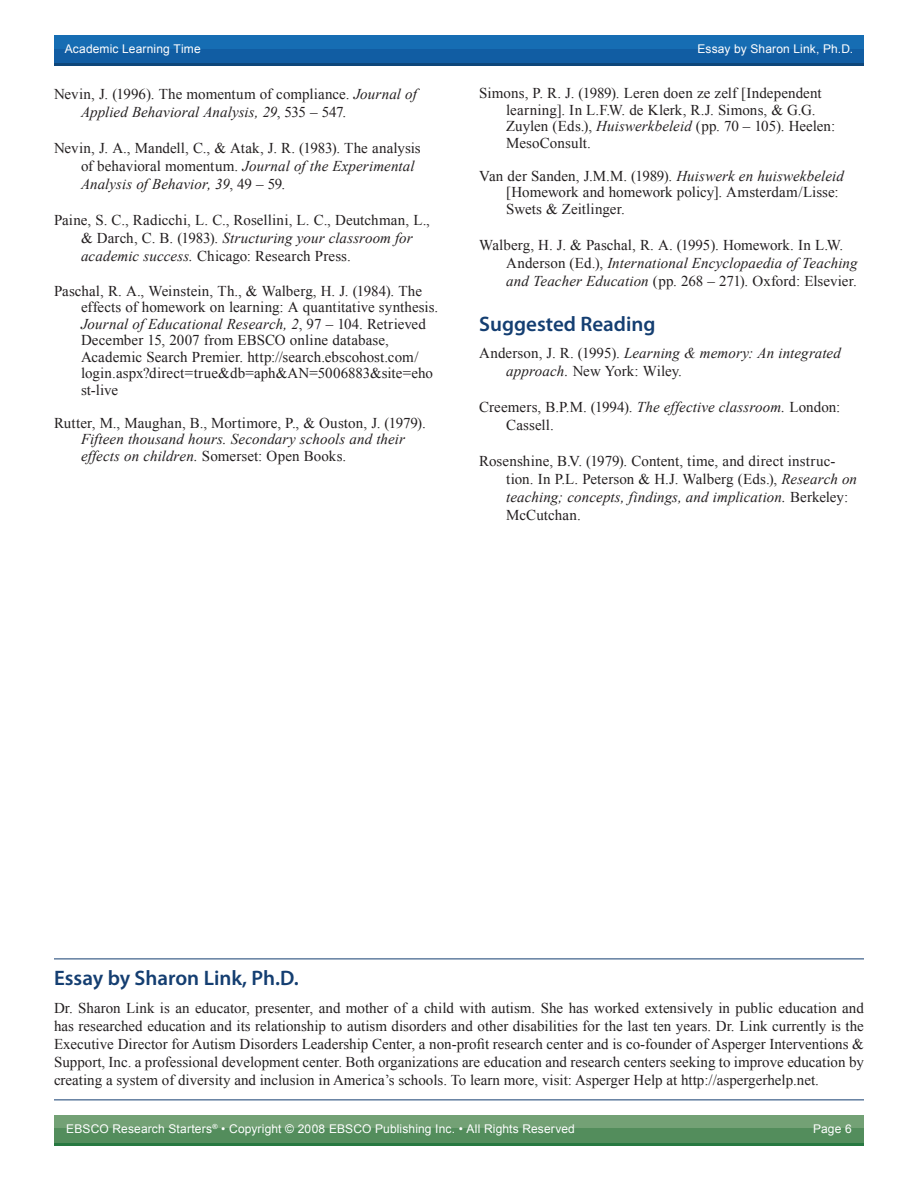
<style>
.page{position:relative;width:918px;height:1188px;background:#fff}
.page>*{position:absolute;margin:0;border:0;box-sizing:border-box;transform-origin:0 0}
.Body_Text{font:600 21px "Myriad Pro";color:#143e71}
.Body_Text_Header{font:600 21px "Myriad Pro";color:#143e71}
.Bibliography_Body_Te{font:15px/16.5px "Times New Roman";letter-spacing:.005em;color:#231f20}
.Body_Text-2{font:15px/18px "Times New Roman";color:#231f20;text-align:justify}
.Bibliography_Body_Te-2{font:italic 15px/18px "Times New Roman";letter-spacing:.005em;color:#231f20}
.t1{font:12px "Arial";letter-spacing:.01em;color:#fff}
.s1{font-style:italic}
.s2{font-style:normal}
</style>
<div class="page">
<div style="left:54px;top:36px;width:810px;height:14px;background:#166db3"></div>
<div style="left:54px;top:49px;width:810px;height:14px;background:#115da3"></div>
<hr style="left:54px;top:63px;width:810px;height:3px;background:#0d467a">
<div style="left:54px;top:1115px;width:810px;height:15px;background:#73a175"></div>
<div style="left:54px;top:1129px;width:810px;height:14px;background:#538d5c"></div>
<hr style="left:54px;top:1143px;width:810px;height:3px;background:#277941">
<hr style="left:54px;top:959px;width:810px;height:1px;background:#143e71">
<hr style="left:54px;top:1100px;width:810px;height:1px;background:#143e71">
<p class="t1" style="left:65px;top:41px;width:137px">Academic Learning Time</p>
<p class="t1" style="left:697px;top:41px;width:157px">Essay by Sharon Link, Ph.D.</p>
<p class="Bibliography_Body_Te" style="left:81px;top:85px;width:337px;line-height:18px;text-indent:-27px">Nevin, J. (1996). The momentum of compliance. <span class="s1">Journal of<br>Applied Behavioral Analysis, 29</span>, 535 – 547.</p>
<p class="Bibliography_Body_Te" style="left:81px;top:139px;width:341px;line-height:18px;text-indent:-27px">Nevin, J. A., Mandell, C., &amp; Atak, J. R. (1983). The analysis of behavioral momentum. <span class="s1">Journal of the Experimental<br>Analysis of Behavior, 39</span>, 49 – 59.</p>
<p class="Bibliography_Body_Te" style="left:81px;top:211px;width:351px;line-height:18px;text-indent:-27px">Paine, S. C., Radicchi, L. C., Rosellini, L. C., Deutchman, L., &amp; Darch, C. B. (1983). <span class="s1">Structuring your classroom for academic success.</span> Chicago: Research Press.</p>
<p class="Bibliography_Body_Te" style="left:81px;top:282px;width:359px;text-indent:-27px">Paschal, R. A., Weinstein, Th., &amp; Walberg, H. J. (1984). The effects of homework on learning: A quantitative synthesis.<br><span class="s1">Journal of Educational Research, 2</span>, 97 – 104. Retrieved December 15, 2007 from EBSCO online database, Academic Search Premier. http://search.ebscohost.com/ login.aspx?direct=true&amp;db=aph&amp;AN=5006883&amp;site=eho st-live</p>
<p class="Bibliography_Body_Te" style="left:81px;top:414px;width:346px;text-indent:-27px">Rutter, M., Maughan, B., Mortimore, P., &amp; Ouston, J. (1979).<br><span class="s1">Fifteen thousand hours. Secondary schools and their effects on children.</span> Somerset: Open Books.</p>
<p class="Bibliography_Body_Te" style="left:506px;top:85px;width:331px;text-indent:-27px">Simons, P. R. J. (1989). Leren doen ze zelf [Independent learning]. In L.F.W. de Klerk, R.J. Simons, &amp; G.G.<br>Zuylen (Eds.), <span class="s1">Huiswerkbeleid</span> (pp. 70 – 105). Heelen:<br>MesoConsult.</p>
<p class="Bibliography_Body_Te" style="left:506px;top:167px;width:339px;text-indent:-27px">Van der Sanden, J.M.M. (1989). <span class="s1">Huiswerk en huiswekbeleid </span>[Homework and homework policy]. Amsterdam/Lisse:<br>Swets &amp; Zeitlinger.</p>
<p class="Bibliography_Body_Te" style="left:506px;top:235px;width:353px;line-height:18px;text-indent:-27px">Walberg, H. J. &amp; Paschal, R. A. (1995). Homework. In L.W.<br>Anderson (Ed.), <span class="s1">International Encyclopaedia of Teaching and Teacher Education</span> (pp. 268 – 271). Oxford: Elsevier.</p>
<p class="Body_Text_Header" style="left:479px;top:310px;width:178px">Suggested Reading</p>
<p class="Bibliography_Body_Te-2" style="left:506px;top:344px;width:336px;text-indent:-27px"><span class="s2">Anderson, J. R. (1995).</span> Learning &amp; memory: An integrated approach. <span class="s2">New York: Wiley.</span></p>
<p class="Bibliography_Body_Te" style="left:506px;top:398px;width:336px;line-height:18px;text-indent:-27px">Creemers, B.P.M. (1994). <span class="s1">The effective classroom.</span> London:<br>Cassell.</p>
<p class="Bibliography_Body_Te" style="left:506px;top:452px;width:352px;line-height:18px;text-indent:-27px">Rosenshine, B.V. (1979). Content, time, and direct instruc&shy;tion. In P.L. Peterson &amp; H.J. Walberg (Eds.), <span class="s1">Research on teaching; concepts, findings, and implication.</span> Berkeley:<br>McCutchan.</p>
<p class="Body_Text" style="left:54px;top:964px;width:246px">Essay by Sharon Link, Ph.D.</p>
<p class="Body_Text-2" style="left:54px;top:998px;width:812px">Dr. Sharon Link is an educator, presenter, and mother of a child with autism. She has worked extensively in public education and has researched education and its relationship to autism disorders and other disabilities for the last ten years. Dr. Link currently is the Executive Director for Autism Disorders Leadership Center, a non-profit research center and is co-founder of Asperger Interventions &amp; Support, Inc. a professional development center. Both organizations are education and research centers seeking to improve education by creating a system of diversity and inclusion in America’s schools. To learn more, visit: Asperger Help at http://aspergerhelp.net.</p>
<p class="t1" style="left:66px;top:1121px;width:510px">EBSCO Research Starters<sup>®</sup> • Copyright © 2008 EBSCO Publishing Inc. • All Rights Reserved</p>
<p class="t1" style="left:813px;top:1121px;width:40px">Page 6</p>
</div>
